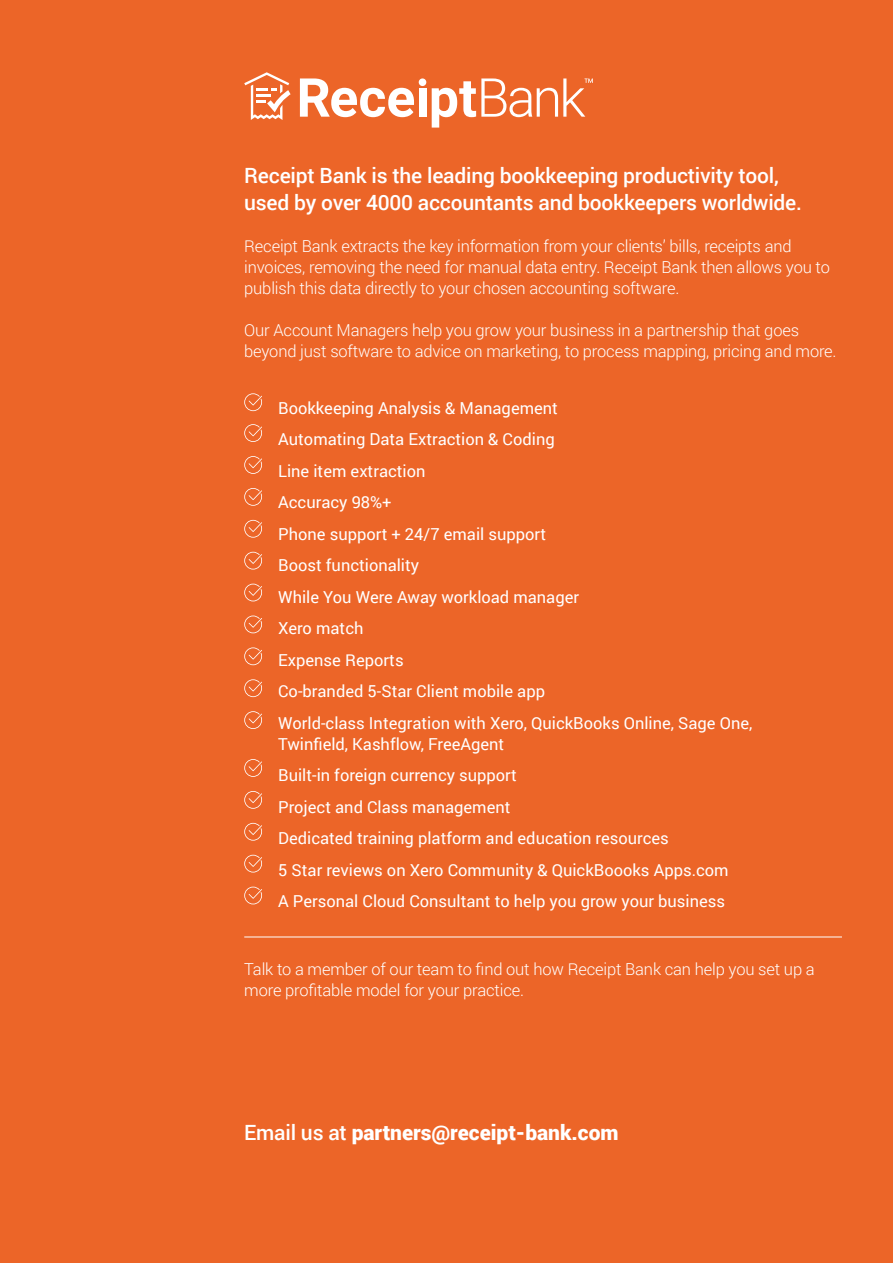
<style>
.page{position:relative;width:893px;height:1263px;background:#ec6528}
.page>*{position:absolute;margin:0;border:0;box-sizing:border-box;transform-origin:0 0}
.t1{font:500 21px/27px "Roboto";letter-spacing:-.01em;color:#fff}
.t2{font:900 21px "Roboto";color:#fff}
.t3{font:16.5px/31.5px "Roboto";color:#fff}
.t4{font:300 16.5px/21px "Roboto";letter-spacing:-.01em;color:#fff}
.s1{font-weight:500}
</style>
<div class="page">
<svg style="left:300px;top:78px;width:114px;height:39px"></svg>
<div style="left:419px;top:88px;width:7px;height:29px;background:#fff"></div>
<div style="left:419px;top:78px;width:7px;height:8px;background:#fff;border-radius:50%"></div>
<svg style="left:432px;top:78px;width:161px;height:50px"></svg>
<svg style="left:244px;top:72px;width:47px;height:48px"></svg>
<svg style="left:244px;top:393px;width:18px;height:18px"></svg>
<svg style="left:244px;top:424px;width:18px;height:18px"></svg>
<svg style="left:244px;top:456px;width:18px;height:18px"></svg>
<svg style="left:244px;top:488px;width:18px;height:18px"></svg>
<svg style="left:244px;top:520px;width:18px;height:18px"></svg>
<svg style="left:244px;top:552px;width:18px;height:17px"></svg>
<svg style="left:244px;top:584px;width:18px;height:17px"></svg>
<svg style="left:244px;top:615px;width:18px;height:18px"></svg>
<svg style="left:244px;top:647px;width:18px;height:18px"></svg>
<svg style="left:244px;top:679px;width:18px;height:18px"></svg>
<svg style="left:244px;top:711px;width:18px;height:18px"></svg>
<svg style="left:244px;top:759px;width:18px;height:18px"></svg>
<svg style="left:244px;top:791px;width:18px;height:18px"></svg>
<svg style="left:244px;top:823px;width:18px;height:18px"></svg>
<svg style="left:244px;top:855px;width:18px;height:17px"></svg>
<svg style="left:244px;top:887px;width:18px;height:17px"></svg>
<hr style="left:244px;top:936px;width:598px;height:1px;background:#fff">
<p class="t1" style="left:244px;top:161px;width:559px">Receipt Bank is the leading bookkeeping productivity tool, used by over 4000 accountants and bookkeepers worldwide.</p>
<p class="t4" style="left:244px;top:235px;width:587px">Receipt Bank extracts the key information from your clients’ bills, receipts and invoices, removing the need for manual data entry. Receipt Bank then allows you to publish this data directly to your chosen accounting software.</p>
<p class="t4" style="left:244px;top:319px;width:594px">Our Account Managers help you grow your business in a partnership that goes beyond just software to advice on marketing, to process mapping, pricing and more.</p>
<p class="t3" style="left:278px;top:392px;width:476px">Bookkeeping Analysis &amp; Management<br>Automating Data Extraction &amp; Coding<br>Line item extraction<br>Accuracy 98%+<br>Phone support + 24/7 email support<br>Boost functionality<br>While You Were Away workload manager<br>Xero match<br>Expense Reports<br>Co-branded 5-Star Client mobile app<br>World-class Integration with Xero, QuickBooks Online, Sage One,</p>
<p class="t3" style="left:278px;top:728px;width:452px">Twinfield, Kashflow, FreeAgent<br>Built-in foreign currency support<br>Project and Class management<br>Dedicated training platform and education resources<br>5 Star reviews on Xero Community &amp; QuickBoooks Apps.com A Personal Cloud Consultant to help you grow your business</p>
<p class="t4" style="left:244px;top:957px;width:572px">Talk to a member of our team to find out how Receipt Bank can help you set up a more profitable model for your practice.</p>
<p class="t2" style="left:244px;top:1117px;width:376px"><span class="s1">Email us at</span> partners@receipt-bank.com</p>
</div>
